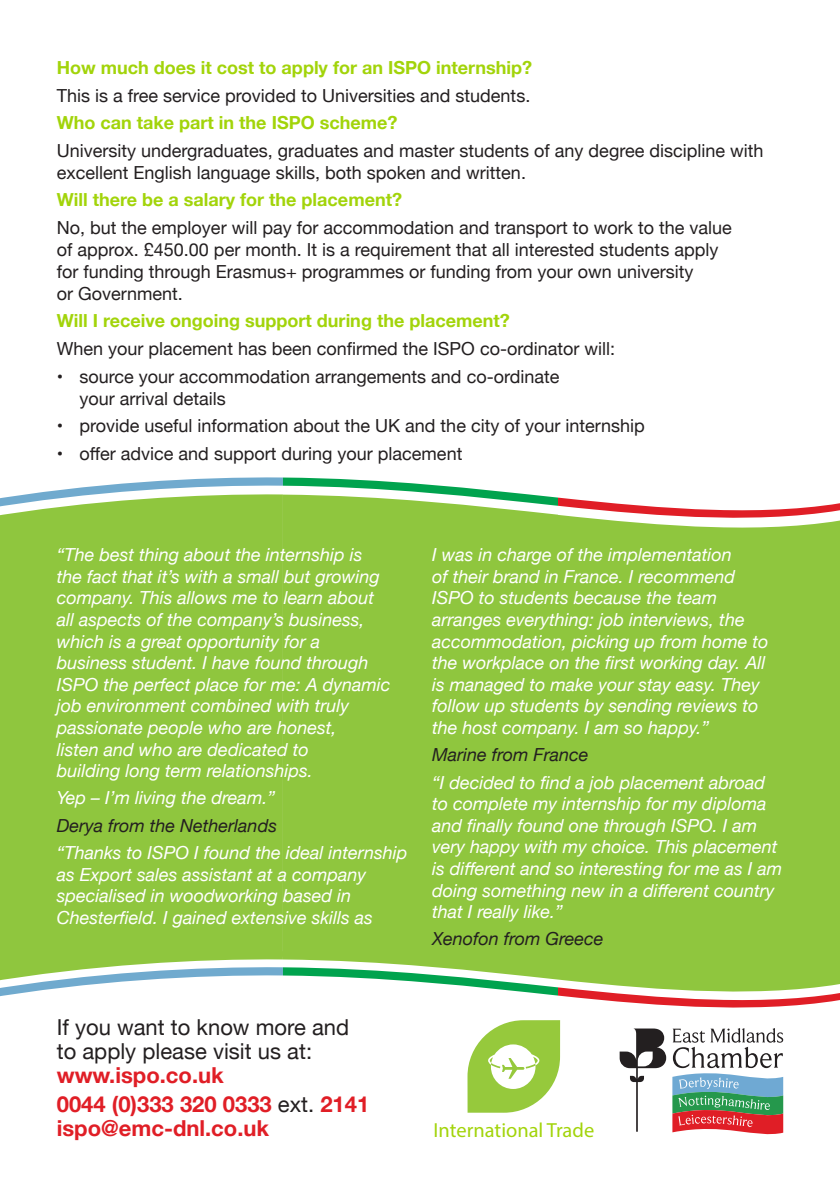
<style>
.page{position:relative;width:840px;height:1191px;background:#fff}
.page>*{position:absolute;margin:0;border:0;box-sizing:border-box;transform-origin:0 0}
.Body_copy{font:22px/24px "Helvetica Neue";color:#231f20}
.Body_copy-2{font:700 22px/24px "Helvetica Neue";color:#e01e26}
.t1{font:20.4px "Myriad Pro";color:#a2d40a}
.t2{font:italic 18px/21.6px "Helvetica Neue";color:#fff}
.Body_copy-3{font:18px/22px "Helvetica Neue";color:#231f20}
.Header_2{font:700 18px "Helvetica Neue";color:#a2d40a}
.t3{font:italic 18px "Helvetica Neue";color:#231f20}
.s1{color:#231f20}
.s2{font-weight:700;color:#e01e26}
.s3{font-weight:400;color:#231f20}
</style>
<div class="page">
<svg style="left:37px;top:477px;width:802px;height:38px"></svg>
<div style="left:0;top:493px;width:283px;height:457px;background:#8fc63e"></div>
<div style="left:283px;top:494px;width:274px;height:456px;background:#8fc63e"></div>
<div style="left:557px;top:515px;width:282px;height:435px;background:#8fc63e"></div>
<svg style="left:0;top:950px;width:839px;height:58px"></svg>
<svg style="left:467px;top:1020px;width:92px;height:92px"></svg>
<svg style="left:619px;top:1028px;width:46px;height:103px"></svg>
<svg style="left:672px;top:1028px;width:110px;height:106px"></svg>
<p class="Header_2" style="left:57px;top:54px;width:476px">How much does it cost to apply for an ISPO internship?</p>
<p class="Body_copy-3" style="left:57px;top:86px;width:475px">This is a free service provided to Universities and students.</p>
<p class="Header_2" style="left:57px;top:109px;width:342px">Who can take part in the ISPO scheme?</p>
<p class="Body_copy-3" style="left:57px;top:140px;width:707px">University undergraduates, graduates and master students of any degree discipline with excellent English language skills, both spoken and written.</p>
<p class="Header_2" style="left:57px;top:186px;width:346px">Will there be a salary for the placement?</p>
<p class="Body_copy-3" style="left:57px;top:217px;width:676px">No, but the employer will pay for accommodation and transport to work to the value of approx. £450.00 per month. It is a requirement that all interested students apply for funding through Erasmus+ programmes or funding from your own university<br>or Government.</p>
<p class="Header_2" style="left:57px;top:307px;width:454px">Will I receive ongoing support during the placement?</p>
<p class="Body_copy-3" style="left:57px;top:338px;width:559px">When your placement has been confirmed the ISPO co-ordinator will:</p>
<p class="Body_copy-3" style="left:79px;top:366px;width:481px;text-indent:-23px">• source your accommodation arrangements and co-ordinate your arrival details</p>
<p class="Body_copy-3" style="left:57px;top:416px;width:589px">• provide useful information about the UK and the city of your internship</p>
<p class="Body_copy-3" style="left:57px;top:443px;width:407px">• offer advice and support during your placement</p>
<p class="t2" style="left:57px;top:545px;width:335px">“The best thing about the internship is the fact that it’s with a small but growing company. This allows me to learn about all aspects of the company’s business, which is a great opportunity for a business student. I have found through ISPO the perfect place for me: A dynamic job environment combined with truly passionate people who are honest,<br>listen and who are dedicated to<br>building long term relationships.</p>
<p class="t2" style="left:57px;top:785px;width:352px;line-height:27.2px">Yep – I’m living the dream.”<br><span class="s1">Derya from the Netherlands<br></span>“Thanks to ISPO I found the ideal internship</p>
<p class="t2" style="left:57px;top:864px;width:317px">as Export sales assistant at a company specialised in woodworking based in<br>Chesterfield. I gained extensive skills as</p>
<p class="t2" style="left:432px;top:545px;width:338px">I was in charge of the implementation<br>of their brand in France. I recommend ISPO to students because the team arranges everything: job interviews, the accommodation, picking up from home to the workplace on the first working day. All is managed to make your stay easy. They follow up students by sending reviews to the host company. I am so happy.”</p>
<p class="t2" style="left:432px;top:742px;width:334px;line-height:27.2px"><span class="s1">Marine from France<br></span>“I decided to find a job placement abroad</p>
<p class="t2" style="left:432px;top:794px;width:351px">to complete my internship for my diploma and finally found one through ISPO. I am very happy with my choice. This placement is different and so interesting for me as I am doing something new in a different country that I really like.”</p>
<p class="t3" style="left:432px;top:926px;width:173px">Xenofon from Greece</p>
<p class="Body_copy" style="left:57px;top:1016px;width:294px">If you want to know more and to apply please visit us at: <span class="s2">www.ispo.co.uk</span></p>
<p class="Body_copy-2" style="left:57px;top:1093px;width:314px">0044 (0)333 320 0333 <span class="s3">ext.</span> 2141 ispo@emc-dnl.co.uk</p>
<p class="t1" style="left:433px;top:1117px;width:162px">International Trade</p>
</div>
